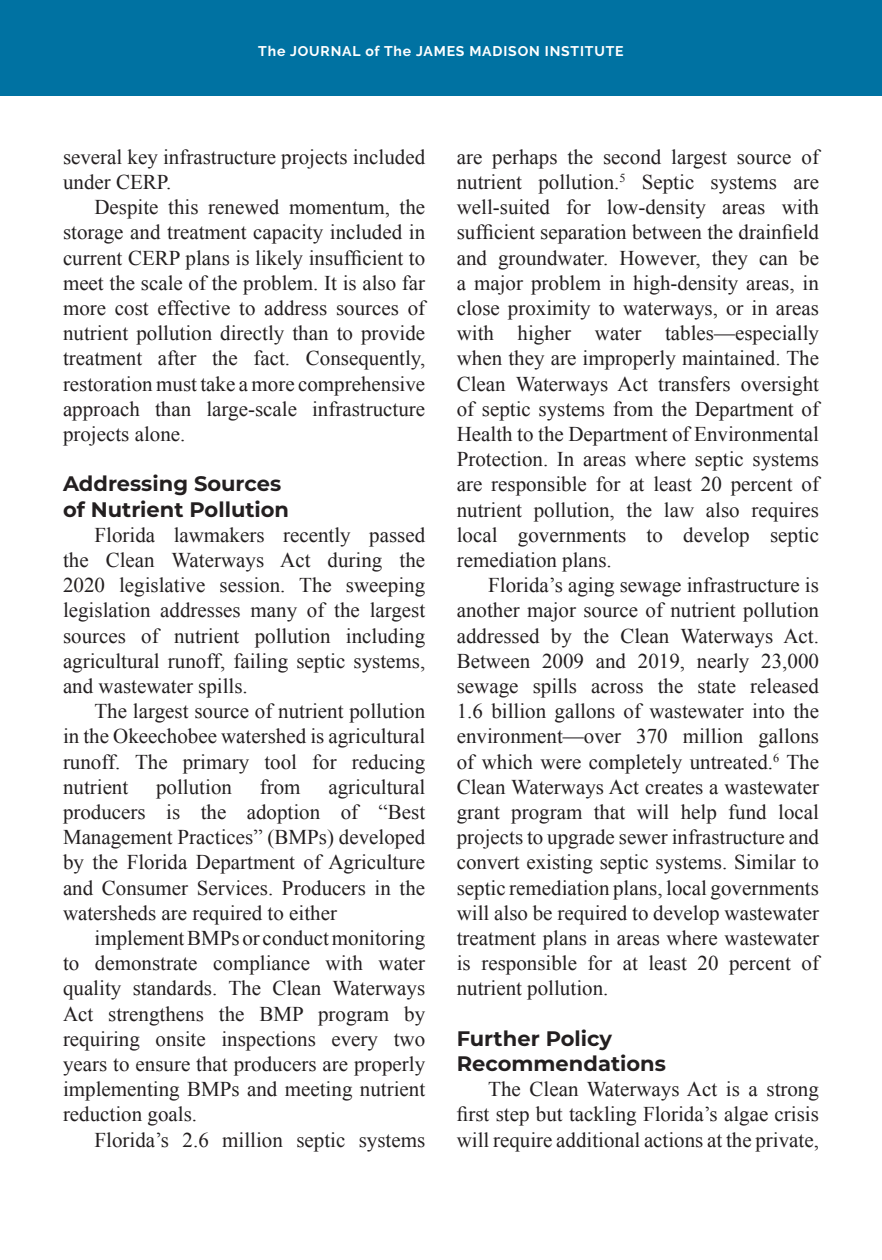
<style>
.page{position:relative;width:882px;height:1260px;background:#fff}
.page>*{position:absolute;margin:0;border:0;box-sizing:border-box;transform-origin:0 0}
.t1{font:21px/25.2px "Times New Roman";color:#231f20;text-align:justify}
.t2{font:700 21px/25.2px "Montserrat";color:#231f20}
.t3{font:700 14px "Raleway";letter-spacing:.06em;color:#fff}
</style>
<div class="page">
<div style="left:0;top:0;width:882px;height:96px;background:#0072a2"></div>
<p class="t3" style="left:258px;top:43px;width:367px">The JOURNAL of The JAMES MADISON INSTITUTE</p>
<p class="t1" style="left:63px;top:144px;width:364px">several key infrastructure projects included under CERP.</p>
<p class="t1" style="left:63px;top:194px;width:364px;text-indent:32px">Despite this renewed momentum, the storage and treatment capacity included in current CERP plans is likely insufficient to meet the scale of the problem. It is also far more cost effective to address sources of nutrient pollution directly than to provide treatment after the fact. Consequently, restoration must take a more comprehensive approach than large-scale infrastructure projects alone.</p>
<p class="t2" style="left:63px;top:470px;width:228px">Addressing Sources of Nutrient Pollution</p>
<p class="t1" style="left:63px;top:522px;width:364px;text-indent:32px">Florida lawmakers recently passed the Clean Waterways Act during the 2020 legislative session. The sweeping legislation addresses many of the largest sources of nutrient pollution including agricultural runoff, failing septic systems, and wastewater spills.</p>
<p class="t1" style="left:63px;top:698px;width:364px;text-indent:32px">The largest source of nutrient pollution in the Okeechobee watershed is agricultural runoff. The primary tool for reducing nutrient</p>
<p class="t1" style="left:63px;top:774px;width:364px;text-indent:265px">agricultural producers is the adoption of “Best Management Practices” (BMPs) developed by the Florida Department of Agriculture and Consumer Services. Producers in the watersheds are required to either</p>
<p class="t1" style="left:63px;top:925px;width:364px;text-indent:32px">implement BMPs or conduct monitoring to demonstrate compliance with water quality standards. The Clean Waterways Act strengthens the BMP program by requiring onsite inspections every two years to ensure that producers are properly implementing BMPs and meeting nutrient reduction goals.</p>
<p class="t1" style="left:94px;top:1127px;width:332px">Florida’s 2.6 million septic systems</p>
<p class="t1" style="left:156px;top:774px;width:77px">pollution</p>
<p class="t1" style="left:260px;top:774px;width:42px">from</p>
<p class="t1" style="left:457px;top:144px;width:364px">are perhaps the second largest source of nutrient pollution.<sup>5</sup> Septic systems are well-suited for low-density areas with sufficient separation between the drainfield and groundwater. However, they can be a major problem in high-density areas, in close proximity to waterways, or in areas with higher water tables—especially when they are improperly maintained. The Clean Waterways Act transfers oversight of septic systems from the Department of Health to the Department of Environmental Protection. In areas where septic systems are responsible for at least 20 percent of nutrient pollution, the law also requires local governments to develop septic remediation plans.</p>
<p class="t1" style="left:457px;top:572px;width:364px;text-indent:32px">Florida’s aging sewage infrastructure is another major source of nutrient pollution addressed by the Clean Waterways Act.<br>Between 2009 and 2019, nearly 23,000 sewage spills across the state released 1.6 billion gallons of wastewater into the environment—over 370 million gallons of which were completely untreated.<sup>6</sup> The Clean Waterways Act creates a wastewater grant program that will help fund local projects to upgrade sewer infrastructure and convert existing septic systems. Similar to septic remediation plans, local governments will also be required to develop wastewater treatment plans in areas where wastewater is responsible for at least 20 percent of nutrient pollution.</p>
<p class="t2" style="left:457px;top:1025px;width:211px">Further Policy<br>Recommendations</p>
<p class="t1" style="left:457px;top:1076px;width:364px;text-indent:32px">The Clean Waterways Act is a strong first step but tackling Florida’s algae crisis will require additional actions at the private,</p>
</div>
